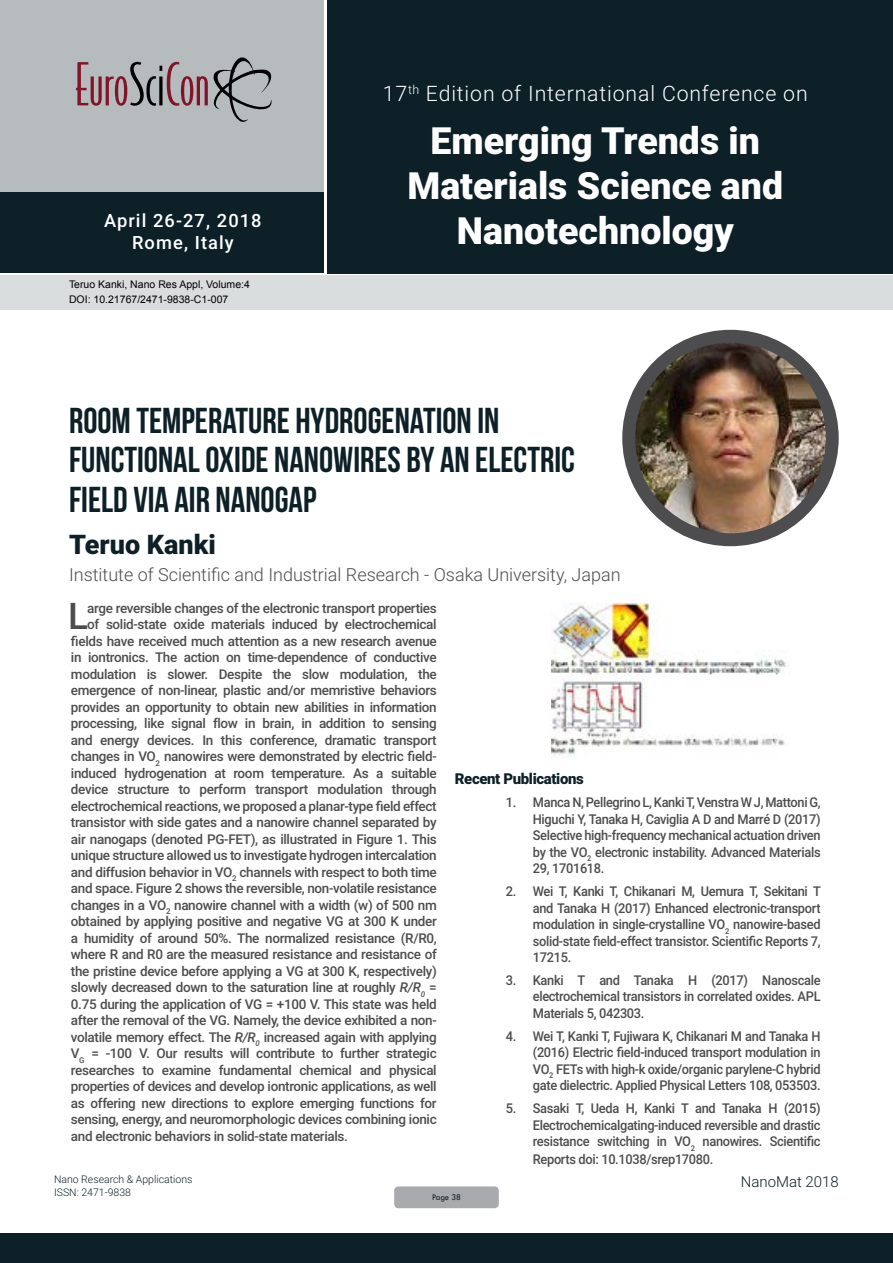
<style>
.page{position:relative;width:893px;height:1263px;background:#fff}
.page>*{position:absolute;margin:0;border:0;box-sizing:border-box;transform-origin:0 0}
.t1{font:900 37.5px/45px "Roboto";color:#fff;text-align:center}
.t2{font:500 36.75px "Roboto";color:#4d4d4f}
.t3{font:36px/39.6px "Bebas Neue";color:#0d2027}
.t4{font:900 27px "Roboto";color:#0d2027}
.t5{font:300 21.3px "Roboto";letter-spacing:.04em;color:#fff}
.t6{font:500 18.3px/21.9px "Roboto";letter-spacing:.06em;color:#fff;text-align:center}
.t7{font:300 18px "Roboto";color:#4d4d4f}
.t8{font:900 15px "Roboto";letter-spacing:-.025em;color:#0d2027}
.t9{font:300 15px "Roboto";color:#0d2027}
.t10{font:500 13.5px "Roboto";letter-spacing:-.025em;color:#4d4d4f}
.t11{font:500 13.5px/16.5px "Roboto";letter-spacing:-.025em;color:#4d4d4f;text-align:justify;scale:.95 1}
.t12{font:10.5px/14.4px "Arial";color:#000}
.t13{font:300 10.5px/12.6px "Roboto";color:#0d2027}
.t14{font:9px "Tw Cen";letter-spacing:-.02em;color:#0d2027;scale:.95 1}
.s1{font-style:italic}
</style>
<div class="page">
<div style="left:0;top:0;width:323px;height:193px;background:#b6bcbe"></div>
<div style="left:1px;top:193px;width:323px;height:80px;background:#0d2027"></div>
<div style="left:327px;top:0;width:566px;height:273px;background:#0d2027"></div>
<div style="left:1px;top:275px;width:892px;height:35px;background:#daddde"></div>
<svg style="left:76px;top:57px;width:196px;height:65px"></svg>
<div style="left:0;top:1233px;width:893px;height:30px;background:#0d2027"></div>
<div style="left:394px;top:1186px;width:105px;height:22px;background:#a9aaae;border-radius:4px"></div>
<img style="left:629px;top:336px;width:203px;height:204px">
<div style="left:622px;top:330px;width:217px;height:216px;border:13px solid #4d4d4f;border-radius:50%"></div>
<img style="left:551px;top:602px;width:235px;height:156px">
<h3 class="t6" style="left:104px;top:209px;width:159px">April 26-27, 2018<br>Rome, Italy</h3>
<p class="t12" style="left:69px;top:278px;width:182px">Teruo Kanki, Nano Res Appl, Volume:4<br>DOI: 10.21767/2471-9838-C1-007</p>
<h3 class="t5" style="left:383px;top:78px;width:426px">17<sup>th</sup> Edition of International Conference on</h3>
<h1 class="t1" style="left:407px;top:117px;width:377px">Emerging Trends in<br>Materials Science and<br>Nanotechnology</h1>
<h3 class="t3" style="left:69px;top:400px;width:507px">ROOM TEMPERATURE HYDROGENATION IN<br>FUNCTIONAL OXIDE NANOWIRES BY AN ELECTRIC<br>FIELD VIA AIR NANOGAP</h3>
<h3 class="t4" style="left:69px;top:525px;width:148px">Teruo Kanki</h3>
<h3 class="t7" style="left:69px;top:562px;width:553px">Institute of Scientific and Industrial Research - Osaka University, Japan</h3>
<h2 class="t2" style="left:68px;top:590px;width:21px">L</h2>
<p class="t10" style="left:87px;top:598px;width:351px">arge reversible changes of the electronic transport properties</p>
<p class="t10" style="left:87px;top:615px;width:351px">of solid-state oxide materials induced by electrochemical</p>
<p class="t10" style="left:71px;top:631px;width:367px">fields have received much attention as a new research avenue</p>
<p class="t10" style="left:71px;top:648px;width:367px">in iontronics. The action on time-dependence of conductive</p>
<p class="t10" style="left:71px;top:664px;width:367px">modulation is slower. Despite the slow modulation, the</p>
<p class="t10" style="left:71px;top:681px;width:367px">emergence of non-linear, plastic and/or memristive behaviors</p>
<p class="t10" style="left:71px;top:697px;width:367px">provides an opportunity to obtain new abilities in information</p>
<p class="t10" style="left:71px;top:714px;width:367px">processing, like signal flow in brain, in addition to sensing</p>
<p class="t10" style="left:71px;top:730px;width:367px">and energy devices. In this conference, dramatic transport</p>
<p class="t10" style="left:71px;top:747px;width:367px">changes in VO<sub>2</sub> nanowires were demonstrated by electric field-</p>
<p class="t10" style="left:71px;top:763px;width:367px">induced hydrogenation at room temperature. As a suitable</p>
<p class="t10" style="left:71px;top:780px;width:367px">device structure to perform transport modulation through</p>
<p class="t10" style="left:71px;top:796px;width:367px">electrochemical reactions, we proposed a planar-type field effect</p>
<p class="t10" style="left:71px;top:813px;width:367px">transistor with side gates and a nanowire channel separated by</p>
<p class="t10" style="left:71px;top:829px;width:367px">air nanogaps (denoted PG-FET), as illustrated in Figure 1. This</p>
<p class="t10" style="left:71px;top:846px;width:367px">unique structure allowed us to investigate hydrogen intercalation</p>
<p class="t10" style="left:71px;top:862px;width:367px">and diffusion behavior in VO<sub>2</sub> channels with respect to both time</p>
<p class="t10" style="left:71px;top:879px;width:367px">and space. Figure 2 shows the reversible, non-volatile resistance</p>
<p class="t10" style="left:71px;top:895px;width:367px">changes in a VO<sub>2</sub> nanowire channel with a width (w) of 500 nm</p>
<p class="t10" style="left:71px;top:912px;width:367px">obtained by applying positive and negative VG at 300 K under</p>
<p class="t10" style="left:71px;top:928px;width:367px">a humidity of around 50%. The normalized resistance (R/R0,</p>
<p class="t10" style="left:71px;top:945px;width:367px">where R and R0 are the measured resistance and resistance of</p>
<p class="t10" style="left:71px;top:961px;width:367px">the pristine device before applying a VG at 300 K, respectively)</p>
<p class="t10" style="left:71px;top:978px;width:367px">slowly decreased down to the saturation line at roughly <span class="s1">R/R</span><sub>0</sub> =</p>
<p class="t10" style="left:71px;top:994px;width:367px">0.75 during the application of VG = +100 V. This state was held</p>
<p class="t10" style="left:71px;top:1011px;width:367px">after the removal of the VG. Namely, the device exhibited a non-</p>
<p class="t10" style="left:71px;top:1027px;width:367px">volatile memory effect. The <span class="s1">R/R</span><sub>0</sub> increased again with applying</p>
<p class="t10" style="left:71px;top:1044px;width:367px">V<sub>G</sub> = -100 V. Our results will contribute to further strategic</p>
<p class="t10" style="left:71px;top:1060px;width:367px">researches to examine fundamental chemical and physical</p>
<p class="t10" style="left:71px;top:1077px;width:367px">properties of devices and develop iontronic applications, as well</p>
<p class="t10" style="left:71px;top:1093px;width:367px">as offering new directions to explore emerging functions for</p>
<p class="t10" style="left:71px;top:1110px;width:367px">sensing, energy, and neuromorphologic devices combining ionic</p>
<p class="t10" style="left:71px;top:1126px;width:278px">and electronic behaviors in solid-state materials.</p>
<p class="t8" style="left:455px;top:768px;width:130px">Recent Publications</p>
<p class="t11" style="left:533px;top:794px;width:304px;text-indent:-27px">1. Manca N, Pellegrino L, Kanki T, Venstra W J, Mattoni G, Higuchi Y, Tanaka H, Caviglia A D and Marré D (2017)<br>Selective high-frequency mechanical actuation driven by the VO<sub>2</sub> electronic instability. Advanced Materials 29, 1701618.</p>
<p class="t11" style="left:533px;top:882px;width:305px;text-indent:-27px">2. Wei T, Kanki T, Chikanari M, Uemura T, Sekitani T and Tanaka H (2017) Enhanced electronic-transport modulation in single-crystalline VO<sub>2</sub> nanowire-based solid-state field-effect transistor. Scientific Reports 7, 17215.</p>
<p class="t11" style="left:533px;top:971px;width:304px;text-indent:-27px">3. Kanki T and Tanaka H (2017) Nanoscale electrochemical transistors in correlated oxides. APL Materials 5, 042303.</p>
<p class="t11" style="left:533px;top:1027px;width:304px;text-indent:-27px">4. Wei T, Kanki T, Fujiwara K, Chikanari M and Tanaka H (2016) Electric field-induced transport modulation in VO<sub>2</sub> FETs with high-k oxide/organic parylene-C hybrid gate dielectric. Applied Physical Letters 108, 053503.</p>
<p class="t11" style="left:533px;top:1100px;width:304px;text-indent:-27px">5. Sasaki T, Ueda H, Kanki T and Tanaka H (2015)<br>Electrochemicalgating-induced reversible and drastic resistance switching in VO<sub>2</sub> nanowires. Scientific</p>
<p class="t11" style="left:533px;top:1151px;width:192px">Reports doi: 10.1038/srep17080.</p>
<p class="t13" style="left:54px;top:1173px;width:140px">Nano Research &amp; Applications<br>ISSN: 2471-9838</p>
<p class="t14" style="left:432px;top:1192px;width:32px">Page 38</p>
<p class="t9" style="left:741px;top:1171px;width:100px">NanoMat 2018</p>
</div>
